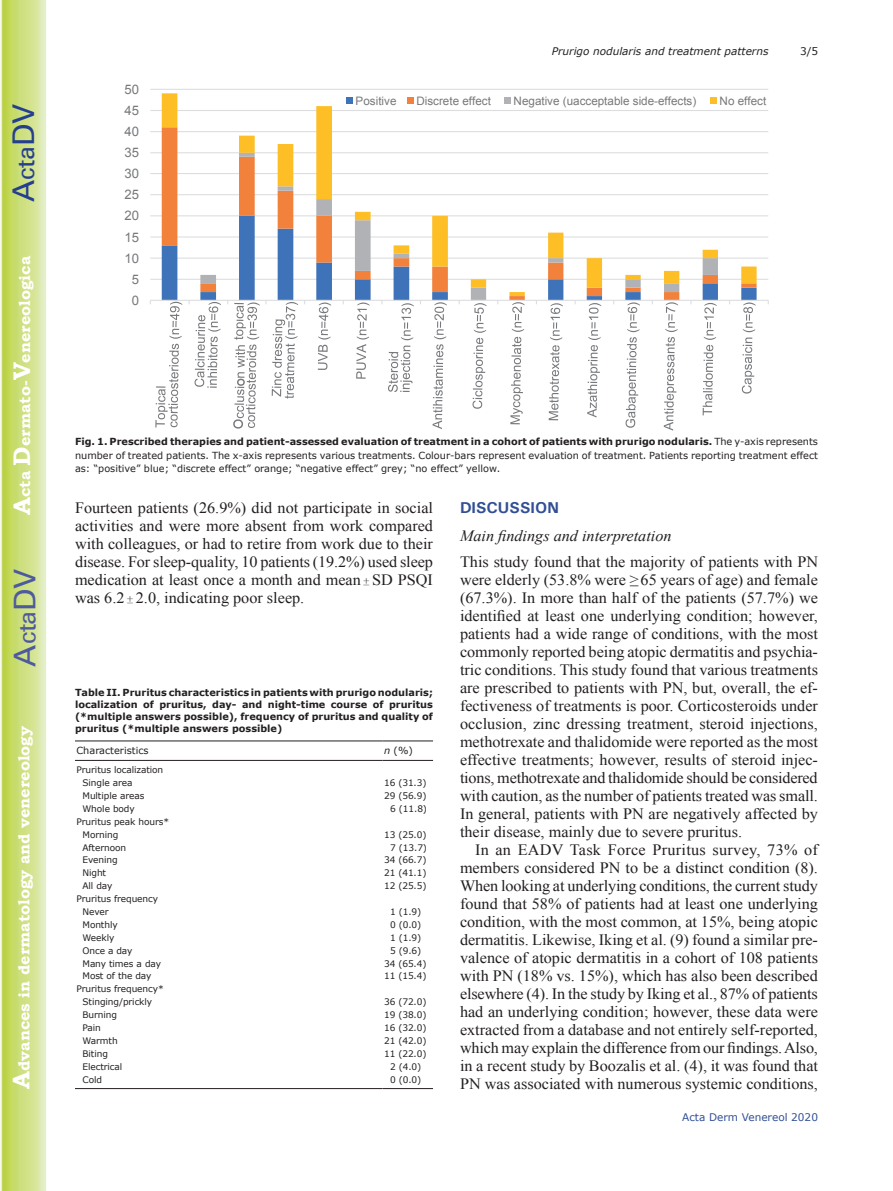
<style>
.page{position:relative;width:893px;height:1191px;background:#fff}
.page>*{position:absolute;margin:0;border:0;box-sizing:border-box;transform-origin:0 0}
.t1{font:30px "Univers";color:#4d5a9e}
.t2{font:30px "Univers";color:#253f8e}
.t3{font:15.75px/18px "Times New Roman";color:#231f20;text-align:justify}
.t4{font:700 15.75px "Bookman Old Style";color:#fff}
.t5{font:italic 15.75px "Times New Roman";color:#231f20}
.t6{font:700 15.75px "Univers";color:#324f95}
.t7{font:13.2px "Arial";color:#76787b}
.t8{font:13.05px "Arial";color:#76787b}
.t9{font:11.7px "Arial";color:#76787b}
.t10{font:italic 10.5px "Verdana";color:#231f20}
.t11{font:10.5px "Verdana";color:#324f95}
.t12{font:10.5px "Verdana";color:#231f20}
.t13{font:9.75px/13.5px "Verdana";color:#231f20;text-align:justify}
.t14{font:700 9.75px/11.7px "Verdana";color:#231f20;text-align:justify}
.t15{font:9px/12.9px "Verdana";letter-spacing:-.01em;color:#231f20}
.s1{font-size:24px}
.s2{font-weight:700}
.s3{font-family:"Perpetua";font-size:10.5px}
.s4{font-style:italic}
</style>
<div class="page">
<svg style="left:1px;top:0;width:45px;height:1191px;background:#cfe084"></svg>
<hr style="left:150px;top:279px;width:618px;height:1px;background:#dcdddf">
<hr style="left:150px;top:258px;width:618px;height:1px;background:#dcdddf">
<hr style="left:150px;top:236px;width:618px;height:1px;background:#dcdddf">
<hr style="left:150px;top:215px;width:618px;height:1px;background:#dcdddf">
<hr style="left:150px;top:194px;width:618px;height:1px;background:#dcdddf">
<hr style="left:150px;top:173px;width:618px;height:1px;background:#dcdddf">
<hr style="left:150px;top:152px;width:618px;height:1px;background:#dcdddf">
<hr style="left:150px;top:131px;width:618px;height:1px;background:#dcdddf">
<hr style="left:150px;top:110px;width:618px;height:1px;background:#dcdddf">
<hr style="left:150px;top:89px;width:618px;height:1px;background:#dcdddf">
<svg style="left:200px;top:296px;width:518px;height:4px"></svg>
<svg style="left:162px;top:93px;width:595px;height:203px"></svg>
<hr style="left:150px;top:300px;width:618px;height:1px;background:#dcdddf">
<svg style="left:150px;top:301px;width:32px;height:126px"></svg>
<svg style="left:189px;top:301px;width:32px;height:87px"></svg>
<svg style="left:318px;top:302px;width:13px;height:68px"></svg>
<svg style="left:356px;top:302px;width:14px;height:77px"></svg>
<svg style="left:388px;top:303px;width:26px;height:89px"></svg>
<svg style="left:433px;top:302px;width:14px;height:127px"></svg>
<svg style="left:472px;top:303px;width:15px;height:106px"></svg>
<svg style="left:510px;top:302px;width:15px;height:122px"></svg>
<svg style="left:549px;top:303px;width:14px;height:117px"></svg>
<svg style="left:587px;top:303px;width:14px;height:114px"></svg>
<svg style="left:626px;top:302px;width:14px;height:126px"></svg>
<svg style="left:664px;top:302px;width:14px;height:128px"></svg>
<svg style="left:703px;top:303px;width:14px;height:112px"></svg>
<svg style="left:742px;top:302px;width:14px;height:91px"></svg>
<div style="left:346px;top:97px;width:7px;height:6px;background:#3e73b9"></div>
<div style="left:407px;top:97px;width:7px;height:6px;background:#f2813c"></div>
<div style="left:504px;top:97px;width:7px;height:6px;background:#b1b2b6"></div>
<div style="left:710px;top:97px;width:7px;height:6px;background:#fdbe26"></div>
<svg style="left:227px;top:301px;width:71px;height:128px"></svg>
<hr style="left:75px;top:740px;width:307px;height:1px;background:#231f20">
<hr style="left:382px;top:740px;width:51px;height:1px;background:#231f20">
<hr style="left:75px;top:760px;width:307px;height:1px;background:#231f20">
<hr style="left:382px;top:760px;width:51px;height:1px;background:#231f20">
<hr style="left:75px;top:1088px;width:307px;height:1px;background:#231f20">
<hr style="left:382px;top:1088px;width:51px;height:1px;background:#231f20">
<h1 class="t2" style="left:6px;top:202px;width:100px;rotate:-90deg">A<span class="s1">cta</span>DV</h1>
<p class="t4" style="left:15px;top:515px;width:260px;rotate:-90deg"><span class="s1">A</span>cta <span class="s1">D</span>ermato-<span class="s1">V</span>enereologica</p>
<h1 class="t1" style="left:7px;top:666px;width:100px;rotate:-90deg">A<span class="s1">cta</span>DV</h1>
<p class="t4" style="left:15px;top:1088px;width:364px;rotate:-90deg"><span class="s1">A</span>dvances in dermatology and venereology</p>
<p class="t8" style="left:124px;top:81px;width:16px">50</p>
<p class="t8" style="left:124px;top:102px;width:16px">45</p>
<p class="t8" style="left:124px;top:123px;width:16px">40</p>
<p class="t8" style="left:124px;top:144px;width:16px">35</p>
<p class="t8" style="left:124px;top:165px;width:16px">30</p>
<p class="t8" style="left:124px;top:186px;width:16px">25</p>
<p class="t7" style="left:124px;top:207px;width:16px">20</p>
<p class="t7" style="left:124px;top:228px;width:16px">15</p>
<p class="t7" style="left:124px;top:249px;width:16px">10</p>
<p class="t8" style="left:132px;top:271px;width:9px">5</p>
<p class="t8" style="left:132px;top:292px;width:9px">0</p>
<p class="t10" style="left:552px;top:44px;width:218px">Prurigo nodularis and treatment patterns</p>
<p class="t12" style="left:800px;top:44px;width:20px">3/5</p>
<p class="t9" style="left:356px;top:93px;width:42px">Positive</p>
<p class="t9" style="left:416px;top:93px;width:76px">Discrete effect</p>
<p class="t9" style="left:514px;top:93px;width:184px">Negative (uacceptable side-effects)</p>
<p class="t9" style="left:720px;top:93px;width:48px">No effect</p>
<p class="t13" style="left:75px;top:435px;width:744px"><span class="s2">Fig. 1. Prescribed therapies and patient-assessed evaluation of treatment in a cohort of patients with prurigo nodularis.</span> The y-axis represents number of treated patients. The x-axis represents various treatments. Colour-bars represent evaluation of treatment. Patients reporting treatment effect as: “positive” blue; “discrete effect” orange; “negative effect” grey; “no effect” yellow.</p>
<p class="t3" style="left:75px;top:499px;width:360px">Fourteen patients (26.9%) did not participate in social activities and were more absent from work compared with colleagues, or had to retire from work due to their disease. For sleep-quality, 10 patients (19.2%) used sleep medication at least once a month and mean <span class="s3">±</span> SD PSQI was 6.2 <span class="s3">±</span> 2.0, indicating poor sleep.</p>
<p class="t6" style="left:460px;top:498px;width:100px">DISCUSSION</p>
<p class="t5" style="left:460px;top:525px;width:213px">Main findings and interpretation</p>
<p class="t3" style="left:460px;top:552px;width:360px">This study found that the majority of patients with PN were elderly (53.8% were ≥65 years of age) and female (67.3%). In more than half of the patients (57.7%) we identified at least one underlying condition; however, patients had a wide range of conditions, with the most commonly reported being atopic dermatitis and psychia&shy;tric conditions. This study found that various treatments are prescribed to patients with PN, but, overall, the ef&shy;fectiveness of treatments is poor. Corticosteroids under occlusion, zinc dressing treatment, steroid injections, methotrexate and thalidomide were reported as the most effective treatments; however, results of steroid injec&shy;tions, methotrexate and thalidomide should be considered with caution, as the number of patients treated was small.<br>In general, patients with PN are negatively affected by their disease, mainly due to severe pruritus.</p>
<p class="t3" style="left:460px;top:840px;width:360px;text-indent:15px">In an EADV Task Force Pruritus survey, 73% of members considered PN to be a distinct condition (8).<br>When looking at underlying conditions, the current study found that 58% of patients had at least one underlying condition, with the most common, at 15%, being atopic dermatitis. Likewise, Iking et al. (9) found a similar pre&shy;valence of atopic dermatitis in a cohort of 108 patients with PN (18% vs. 15%), which has also been described elsewhere (4). In the study by Iking et al., 87% of patients had an underlying condition; however, these data were extracted from a database and not entirely self-reported, which may explain the difference from our findings. Also, in a recent study by Boozalis et al. (4), it was found that PN was associated with numerous systemic conditions,</p>
<p class="t14" style="left:75px;top:687px;width:359px">Table II. Pruritus characteristics in patients with prurigo nodularis; localization of pruritus, day- and night-time course of pruritus (*multiple answers possible), frequency of pruritus and quality of pruritus (*multiple answers possible)</p>
<p class="t13" style="left:76px;top:744px;width:74px">Characteristics</p>
<p class="t13" style="left:384px;top:744px;width:30px"><span class="s4">n</span> (%)</p>
<p class="t15" style="left:83px;top:763px;width:82px;text-indent:-6px">Pruritus localization<br>Single area</p>
<p class="t15" style="left:384px;top:776px;width:44px">16 (31.3)</p>
<p class="t15" style="left:83px;top:789px;width:63px">Multiple areas</p>
<p class="t15" style="left:384px;top:789px;width:44px">29 (56.9)</p>
<p class="t15" style="left:83px;top:802px;width:54px">Whole body</p>
<p class="t15" style="left:390px;top:802px;width:38px">6 (11.8)</p>
<p class="t15" style="left:83px;top:815px;width:88px;text-indent:-6px">Pruritus peak hours*<br>Morning</p>
<p class="t15" style="left:384px;top:828px;width:44px">13 (25.0)</p>
<p class="t15" style="left:83px;top:841px;width:45px">Afternoon</p>
<p class="t15" style="left:390px;top:841px;width:38px">7 (13.7)</p>
<p class="t15" style="left:83px;top:854px;width:37px">Evening</p>
<p class="t15" style="left:384px;top:854px;width:44px">34 (66.7)</p>
<p class="t15" style="left:83px;top:866px;width:25px">Night</p>
<p class="t15" style="left:384px;top:866px;width:44px">21 (41.1)</p>
<p class="t15" style="left:83px;top:879px;width:31px">All day</p>
<p class="t15" style="left:384px;top:879px;width:44px">12 (25.5)</p>
<p class="t15" style="left:83px;top:892px;width:77px;text-indent:-6px">Pruritus frequency<br>Never</p>
<p class="t15" style="left:390px;top:905px;width:33px">1 (1.9)</p>
<p class="t15" style="left:83px;top:918px;width:37px">Monthly</p>
<p class="t15" style="left:390px;top:918px;width:33px">0 (0.0)</p>
<p class="t15" style="left:83px;top:931px;width:33px">Weekly</p>
<p class="t15" style="left:390px;top:931px;width:33px">1 (1.9)</p>
<p class="t15" style="left:83px;top:944px;width:52px">Once a day</p>
<p class="t15" style="left:390px;top:944px;width:33px">5 (9.6)</p>
<p class="t15" style="left:83px;top:957px;width:80px">Many times a day</p>
<p class="t15" style="left:384px;top:957px;width:44px">34 (65.4)</p>
<p class="t15" style="left:83px;top:969px;width:71px">Most of the day</p>
<p class="t15" style="left:384px;top:969px;width:44px">11 (15.4)</p>
<p class="t15" style="left:83px;top:982px;width:83px;text-indent:-6px">Pruritus frequency*<br>Stinging/prickly</p>
<p class="t15" style="left:384px;top:995px;width:44px">36 (72.0)</p>
<p class="t15" style="left:83px;top:1008px;width:36px">Burning</p>
<p class="t15" style="left:384px;top:1008px;width:44px">19 (38.0)</p>
<p class="t15" style="left:83px;top:1021px;width:20px">Pain</p>
<p class="t15" style="left:384px;top:1021px;width:44px">16 (32.0)</p>
<p class="t15" style="left:83px;top:1034px;width:37px">Warmth</p>
<p class="t15" style="left:384px;top:1034px;width:44px">21 (42.0)</p>
<p class="t15" style="left:83px;top:1047px;width:27px">Biting</p>
<p class="t15" style="left:384px;top:1047px;width:44px">11 (22.0)</p>
<p class="t15" style="left:83px;top:1060px;width:41px">Electrical</p>
<p class="t15" style="left:390px;top:1060px;width:33px">2 (4.0)</p>
<p class="t15" style="left:83px;top:1073px;width:21px">Cold</p>
<p class="t15" style="left:390px;top:1073px;width:33px">0 (0.0)</p>
<p class="t11" style="left:682px;top:1110px;width:137px">Acta Derm Venereol 2020</p>
</div>
